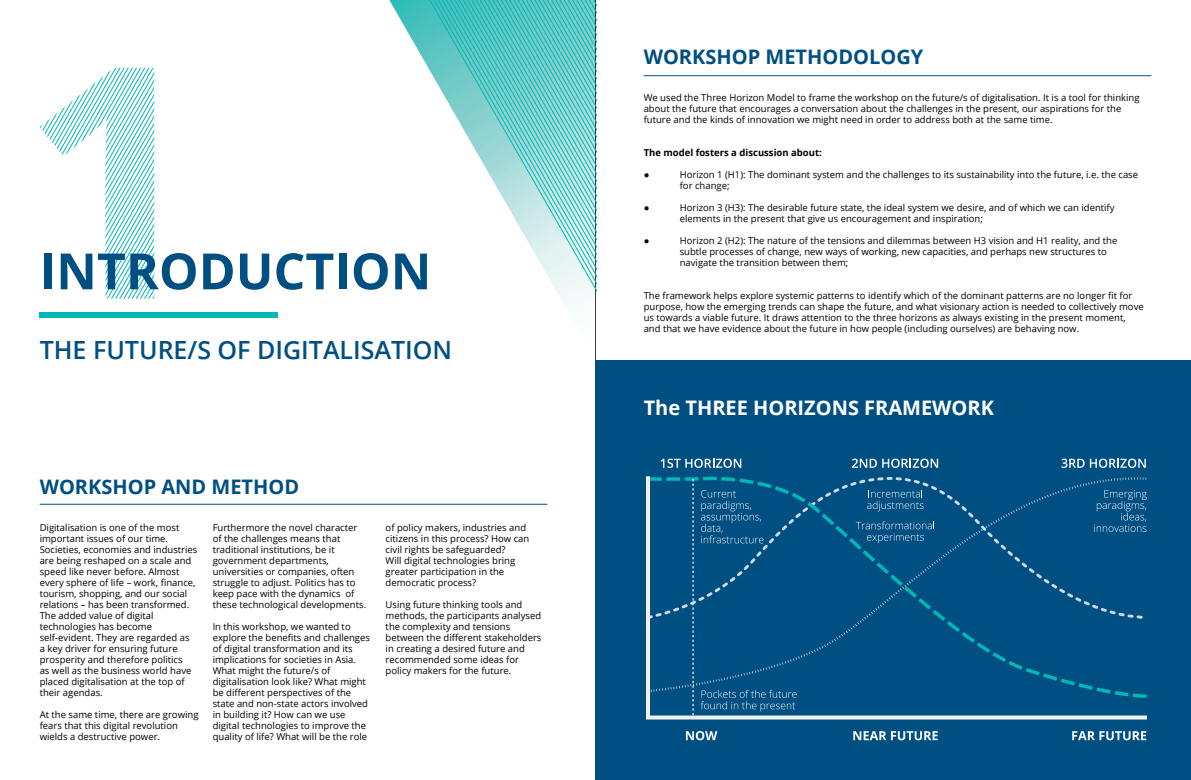
<style>
.page{position:relative;width:1191px;height:780px;background:#fff}
.page>*{position:absolute;margin:0;border:0;box-sizing:border-box;transform-origin:0 0}
.t1{font:700 50px "Open Sans";color:#004f83}
.t2{font:600 25px "Open Sans";color:#004f83}
.t3{font:700 20px "Open Sans";color:#004f83}
.t4{font:700 20px "Open Sans";color:#fff}
.t5{font:9.5px/11px "Open Sans";color:#000}
.t6{font:700 9.5px "Open Sans";color:#000}
.t7{font:9.5px "Georgia";color:#000}
</style>
<div class="page">
<svg style="left:40px;top:68px;width:114px;height:231px"></svg>
<hr style="left:40px;top:503px;width:507px;height:1px;background:#004f83">
<hr style="left:643px;top:75px;width:508px;height:1px;background:#004f83">
<div style="left:595px;top:360px;width:596px;height:420px;background:#004f83"></div>
<svg style="left:660px;top:458px;width:81px;height:10px"></svg>
<svg style="left:646px;top:476px;width:501px;height:244px"></svg>
<svg style="left:686px;top:731px;width:31px;height:9px"></svg>
<svg style="left:853px;top:731px;width:84px;height:9px"></svg>
<svg style="left:1072px;top:731px;width:74px;height:9px"></svg>
<svg style="left:852px;top:458px;width:86px;height:10px"></svg>
<svg style="left:1061px;top:458px;width:84px;height:10px"></svg>
<svg style="left:1094px;top:490px;width:52px;height:42px"></svg>
<svg style="left:867px;top:489px;width:56px;height:22px"></svg>
<svg style="left:855px;top:521px;width:79px;height:22px"></svg>
<svg style="left:701px;top:490px;width:62px;height:53px"></svg>
<svg style="left:700px;top:689px;width:96px;height:22px"></svg>
<svg style="left:692px;top:479px;width:1px;height:238px"></svg>
<svg style="left:392px;top:0;width:204px;height:360px"></svg>
<div style="left:40px;top:312px;width:238px;height:5px;background:#00b9b5"></div>
<h1 class="t1" style="left:40px;top:236px;width:393px">INTRODUCTION</h1>
<h2 class="t2" style="left:40px;top:333px;width:414px">THE FUTURE/S OF DIGITALISATION</h2>
<h3 class="t3" style="left:40px;top:473px;width:261px">WORKSHOP AND METHOD</h3>
<p class="t5" style="left:40px;top:521px;width:159px">Digitalisation is one of the most important issues of our time.<br>Societies, economies and industries are being reshaped on a scale and speed like never before. Almost every sphere of life – work, finance, tourism, shopping, and our social relations – has been transformed.<br>The added value of digital technologies has become self-evident. They are regarded as<br>a key driver for ensuring future prosperity and therefore politics<br>as well as the business world have placed digitalisation at the top of their agendas.</p>
<p class="t5" style="left:40px;top:708px;width:160px">At the same time, there are growing fears that this digital revolution wields a destructive power.</p>
<p class="t5" style="left:213px;top:521px;width:155px">Furthermore the novel character of the challenges means that traditional institutions, be it government departments, universities or companies, often struggle to adjust. Politics has to keep pace with the dynamics of these technological developments.</p>
<p class="t5" style="left:213px;top:620px;width:159px">In this workshop, we wanted to explore the benefits and challenges of digital transformation and its implications for societies in Asia.<br>What might the future/s of digitalisation look like? What might be different perspectives of the state and non-state actors involved in building it? How can we use digital technologies to improve the quality of life? What will be the role</p>
<p class="t5" style="left:386px;top:521px;width:145px">of policy makers, industries and citizens in this process? How can civil rights be safeguarded?<br>Will digital technologies bring greater participation in the democratic process?</p>
<p class="t5" style="left:386px;top:598px;width:157px">Using future thinking tools and methods, the participants analysed the complexity and tensions between the different stakeholders in creating a desired future and recommended some ideas for policy makers for the future.</p>
<h3 class="t3" style="left:643px;top:42px;width:281px">WORKSHOP METHODOLOGY</h3>
<p class="t5" style="left:643px;top:92px;width:497px">We used the Three Horizon Model to frame the workshop on the future/s of digitalisation. It is a tool for thinking about the future that encourages a conversation about the challenges in the present, our aspirations for the future and the kinds of innovation we might need in order to address both at the same time.</p>
<p class="t6" style="left:643px;top:146px;width:180px">The model fosters a discussion about:</p>
<p class="t7" style="left:643px;top:168px;width:7px">●</p>
<p class="t5" style="left:679px;top:169px;width:460px">Horizon 1 (H1): The dominant system and the challenges to its sustainability into the future, i.e. the case for change;</p>
<p class="t7" style="left:643px;top:201px;width:7px">●</p>
<p class="t5" style="left:679px;top:202px;width:436px">Horizon 3 (H3): The desirable future state, the ideal system we desire, and of which we can identify elements in the present that give us encouragement and inspiration;</p>
<p class="t7" style="left:643px;top:234px;width:7px">●</p>
<p class="t5" style="left:679px;top:235px;width:439px">Horizon 2 (H2): The nature of the tensions and dilemmas between H3 vision and H1 reality, and the subtle processes of change, new ways of working, new capacities, and perhaps new structures to navigate the transition between them;</p>
<p class="t5" style="left:643px;top:290px;width:501px">The framework helps explore systemic patterns to identify which of the dominant patterns are no longer fit for purpose, how the emerging trends can shape the future, and what visionary action is needed to collectively move us towards a viable future. It draws attention to the three horizons as always existing in the present moment, and that we have evidence about the future in how people (including ourselves) are behaving now.</p>
<h3 class="t4" style="left:643px;top:394px;width:352px">The THREE HORIZONS FRAMEWORK</h3>
</div>
